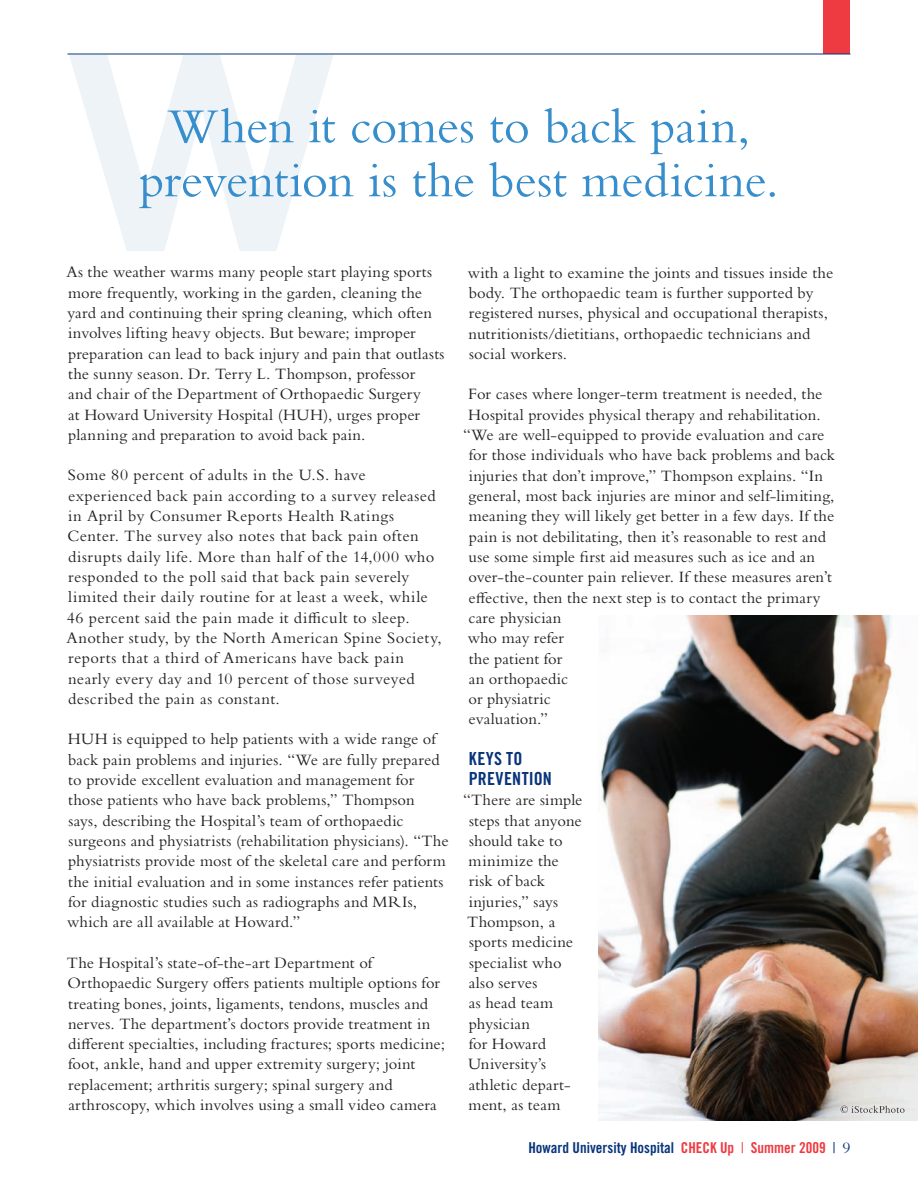
<style>
.page{position:relative;width:918px;height:1188px;background:#fff}
.page>*{position:absolute;margin:0;border:0;box-sizing:border-box;transform-origin:0 0}
.t1{font:51px/54px "Bembo Std";letter-spacing:-.01em;color:#378ecc;text-align:center}
.t2{font:18px/20.2px "Trade Gothic LT Std Bd Cn 20";letter-spacing:.015em;color:#08347b}
.t3{font:16.5px/20.2px "Bembo Std";letter-spacing:.015em;color:#231f20}
.t4{font:16.5px/20.2px "Bembo Std";letter-spacing:.04em;color:#231f20}
.t5{font:16.5px "Bembo Std";letter-spacing:-.005em;color:#231f20}
.t6{font:15px "Trade Gothic LT Std Bd Cn 20";color:#08347b}
.s1{color:#ee3a41}
.s2{font-family:"Trade Gothic LT Std Cn 18";color:#ee3a41}
.s3{font-family:"Trade Gothic LT Std Cn 18"}
.s4{font-family:"Bembo Std";font-size:16.5px}
</style>
<div class="page">
<div style="left:824px;top:0;width:26px;height:54px;background:#ee3a41"></div>
<svg style="left:69px;top:55px;width:264px;height:196px"></svg>
<img style="left:599px;top:616px;width:319px;height:504px">
<svg style="left:841px;top:1106px;width:63px;height:7px"></svg>
<hr style="left:68px;top:54px;width:782px;height:1px;background:#08347b">
<p class="t1" style="left:139px;top:98px;width:641px">When it comes to back pain, prevention is the best medicine.</p>
<p class="t3" style="left:66px;top:262px;width:380px">As the weather warms many people start playing sports more frequently, working in the garden, cleaning the yard and continuing their spring cleaning, which often involves lifting heavy objects. But beware; improper preparation can lead to back injury and pain that outlasts the sunny season. Dr. Terry L. Thompson, professor<br>and chair of the Department of Orthopaedic Surgery<br>at Howard University Hospital (HUH), urges proper planning and preparation to avoid back pain.</p>
<p class="t4" style="left:66px;top:465px;width:377px">Some 80 percent of adults in the U.S. have experienced back pain according to a survey released in April by Consumer Reports Health Ratings Center. The survey also notes that back pain often disrupts daily life. More than half of the 14,000 who responded to the poll said that back pain severely limited their daily routine for at least a week, while 46 percent said the pain made it difficult to sleep.<br>Another study, by the North American Spine Society, reports that a third of Americans have back pain nearly every day and 10 percent of those surveyed described the pain as constant.</p>
<p class="t3" style="left:67px;top:729px;width:383px">HUH is equipped to help patients with a wide range of back pain problems and injuries. “We are fully prepared to provide excellent evaluation and management for those patients who have back problems,” Thompson<br>says, describing the Hospital’s team of orthopaedic surgeons and physiatrists (rehabilitation physicians). “The physiatrists provide most of the skeletal care and perform the initial evaluation and in some instances refer patients for diagnostic studies such as radiographs and MRIs, which are all available at Howard.”</p>
<p class="t3" style="left:67px;top:952px;width:380px">The Hospital’s state-of-the-art Department of Orthopaedic Surgery offers patients multiple options for treating bones, joints, ligaments, tendons, muscles and nerves. The department’s doctors provide treatment in different specialties, including fractures; sports medicine; foot, ankle, hand and upper extremity surgery; joint replacement; arthritis surgery; spinal surgery and arthroscopy, which involves using a small video camera</p>
<p class="t3" style="left:468px;top:262px;width:367px">with a light to examine the joints and tissues inside the body. The orthopaedic team is further supported by registered nurses, physical and occupational therapists, nutritionists/dietitians, orthopaedic technicians and social workers.</p>
<p class="t3" style="left:468px;top:384px;width:356px">For cases where longer-term treatment is needed, the</p>
<p class="t5" style="left:468px;top:405px;width:354px">Hospital provides physical therapy and rehabilitation.</p>
<p class="t3" style="left:463px;top:424px;width:363px">“We are well-equipped to provide evaluation and care</p>
<p class="t3" style="left:469px;top:445px;width:368px">for those individuals who have back problems and back</p>
<p class="t3" style="left:469px;top:465px;width:356px">injuries that don’t improve,” Thompson explains. “In</p>
<p class="t3" style="left:469px;top:485px;width:367px">general, most back injuries are minor and self-limiting,</p>
<p class="t3" style="left:469px;top:506px;width:367px">meaning they will likely get better in a few days. If the</p>
<p class="t3" style="left:469px;top:526px;width:359px">pain is not debilitating, then it’s reasonable to rest and</p>
<p class="t3" style="left:469px;top:546px;width:348px">use some simple first aid measures such as ice and an</p>
<p class="t3" style="left:468px;top:567px;width:365px">over-the-counter pain reliever. If these measures aren’t</p>
<p class="t3" style="left:469px;top:587px;width:354px">effective, then the next step is to contact the primary</p>
<p class="t3" style="left:468px;top:607px;width:95px">care physician</p>
<p class="t3" style="left:468px;top:628px;width:98px">who may refer</p>
<p class="t3" style="left:469px;top:648px;width:95px">the patient for</p>
<p class="t3" style="left:469px;top:668px;width:101px">an orthopaedic</p>
<p class="t3" style="left:468px;top:689px;width:84px">or physiatric</p>
<p class="t3" style="left:469px;top:709px;width:81px">evaluation.”</p>
<p class="t2" style="left:469px;top:748px;width:55px">Keys to<br>Preven</p>
<p class="t2" style="left:522px;top:768px;width:29px">tion</p>
<p class="t3" style="left:463px;top:790px;width:121px">“There are simple steps that anyone should take to minimize the<br>risk of back injuries,” says<br>Thompson, a sports medicine specialist who also serves<br>as head team physician<br>for Howard<br>University’s athletic depart&shy;ment, as team</p>
<p class="t6" style="left:528px;top:1138px;width:324px">Howard University Hospital <span class="s1">CHECK Up</span> <span class="s2">|</span> <span class="s1">Summer 2009</span> <span class="s3">|</span> <span class="s4">9</span></p>
</div>
